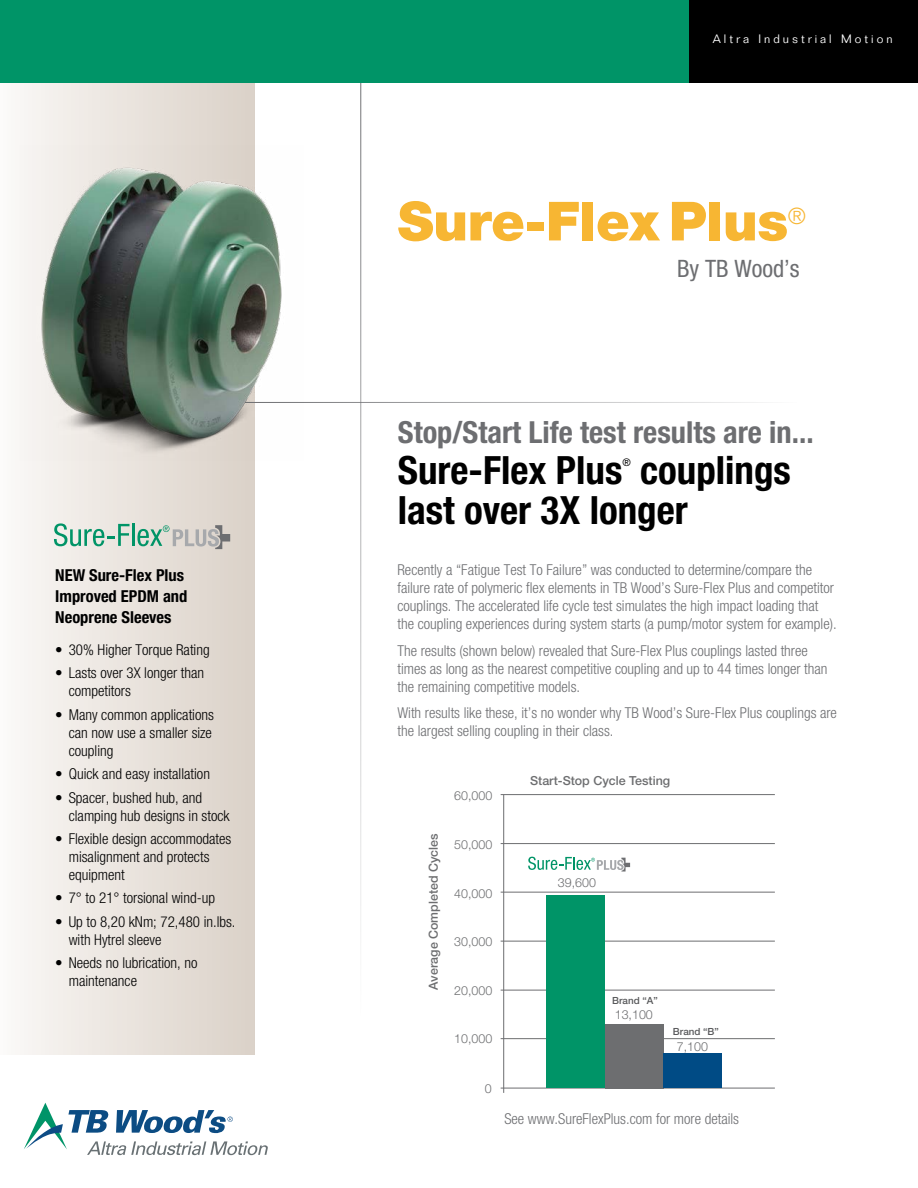
<style>
.page{position:relative;width:918px;height:1188px;background:#fff}
.page>*{position:absolute;margin:0;border:0;box-sizing:border-box;transform-origin:0 0}
.t1{font:900 54px "Helvetica Neue LT Std";letter-spacing:-.01em;color:#f7b633}
.t2{font:700 condensed 39px/40.5px "Helvetica Neue LT Std";color:#000}
.t3{font:700 condensed 30.45px "Helvetica Neue LT Std";color:#6d6e71}
.t4{font:condensed 24px "Helvetica Neue LT Std";color:#6d6e71}
.t5{font:300 condensed 22.8px "Helvetica Neue LT Std";color:#f7b633}
.t6{font:700 condensed 16.5px/21px "Helvetica Neue LT Std";color:#000}
.t7{font:300 condensed 15px/18px "Helvetica Neue LT Std";color:#6d6e71}
.t8{font:300 condensed 15px/18px "Helvetica Neue LT Std";color:#000}
.t9{font:300 12.45px "Helvetica Neue LT Std";color:#6d6e70}
.t10{font:500 12.45px "Helvetica Neue LT Std";color:#6d6e70}
.t11{font:300 12px "Folio Std";letter-spacing:.25em;color:#fff}
.t12{font:condensed 10.5px "Helvetica Neue LT Std";color:#000}
.t13{font:500 9.9px "Helvetica Neue LT Std";color:#58595b}
</style>
<div class="page">
<hr style="left:360px;top:72px;width:1px;height:944px;background:#6d6e71">
<div style="left:0;top:80px;width:254px;height:974px;background:linear-gradient(to right,#faf8f7,#dad1c7)"></div>
<div style="left:0;top:0;width:918px;height:82px;background:#009467"></div>
<div style="left:689px;top:0;width:229px;height:82px;background:#000"></div>
<hr style="left:245px;top:402px;width:552px;height:1px;background:#6d6e71">
<img style="left:20px;top:146px;width:284px;height:314px">
<svg style="left:54px;top:523px;width:76px;height:23px;background:#a9d0bf"></svg>
<hr style="left:132px;top:524px;width:2px;height:22px;background:#009467">
<svg style="left:137px;top:525px;width:93px;height:24px;background:#bbc4bc"></svg>
<hr style="left:503px;top:795px;width:1px;height:298px;background:#6d6e70">
<hr style="left:501px;top:794px;width:274px;height:1px;background:#6d6e70">
<hr style="left:501px;top:843px;width:274px;height:1px;background:#6d6e70">
<hr style="left:501px;top:892px;width:274px;height:1px;background:#6d6e70">
<hr style="left:501px;top:941px;width:274px;height:1px;background:#6d6e70">
<hr style="left:501px;top:990px;width:274px;height:1px;background:#6d6e70">
<hr style="left:501px;top:1038px;width:274px;height:1px;background:#6d6e70">
<hr style="left:501px;top:1088px;width:274px;height:1px;background:#6d6e70">
<div style="left:547px;top:895px;width:58px;height:193px;background:#009467"></div>
<div style="left:605px;top:1024px;width:58px;height:64px;background:#6d6e70"></div>
<div style="left:663px;top:1053px;width:59px;height:35px;background:#004b85"></div>
<svg style="left:528px;top:857px;width:102px;height:15px"></svg>
<svg style="left:24px;top:1103px;width:244px;height:52px"></svg>
<p class="t6" style="left:55px;top:565px;width:134px">NEW Sure-Flex Plus<br>Improved EPDM and<br>Neoprene Sleeves</p>
<p class="t8" style="left:55px;top:641px;width:156px">• 30% Higher Torque Rating</p>
<p class="t8" style="left:69px;top:664px;width:137px;text-indent:-14px">• Lasts over 3X longer than competitors</p>
<p class="t8" style="left:69px;top:705px;width:147px;text-indent:-14px">• Many common applications can now use a smaller size coupling</p>
<p class="t8" style="left:55px;top:765px;width:156px">• Quick and easy installation</p>
<p class="t8" style="left:69px;top:788px;width:162px;text-indent:-14px">• Spacer, bushed hub, and clamping hub designs in stock</p>
<p class="t8" style="left:69px;top:830px;width:164px;text-indent:-14px">• Flexible design accommodates misalignment and protects equipment</p>
<p class="t8" style="left:55px;top:889px;width:161px">• 7° to 21° torsional wind-up</p>
<p class="t8" style="left:69px;top:912px;width:168px;text-indent:-14px">• Up to 8,20 kNm; 72,480 in.lbs. with Hytrel sleeve</p>
<p class="t8" style="left:69px;top:954px;width:130px;text-indent:-14px">• Needs no lubrication, no maintenance</p>
<p class="t11" style="left:713px;top:32px;width:181px">Altra Industrial Motion</p>
<p class="t1" style="left:398px;top:189px;width:392px">Sure-Flex Plus</p>
<p class="t5" style="left:788px;top:203px;width:20px">®</p>
<p class="t4" style="left:677px;top:255px;width:124px">By TB Wood’s</p>
<p class="t3" style="left:398px;top:414px;width:417px">Stop/Start Life test results are in...</p>
<p class="t2" style="left:398px;top:449px;width:226px">Sure-Flex Plus</p>
<p class="t12" style="left:622px;top:456px;width:10px">®</p>
<p class="t2" style="left:398px;top:449px;width:395px;text-indent:242px">couplings last over 3X longer</p>
<p class="t7" style="left:397px;top:561px;width:441px">Recently a “Fatigue Test To Failure” was conducted to determine/compare the failure rate of polymeric flex elements in TB Wood’s Sure-Flex Plus and competitor couplings. The accelerated life cycle test simulates the high impact loading that the coupling experiences during system starts (a pump/motor system for example).</p>
<p class="t7" style="left:397px;top:641px;width:432px">The results (shown below) revealed that Sure-Flex Plus couplings lasted three times as long as the nearest competitive coupling and up to 44 times longer than the remaining competitive models.</p>
<p class="t7" style="left:397px;top:704px;width:441px">With results like these, it’s no wonder why TB Wood’s Sure-Flex Plus couplings are the largest selling coupling in their class.</p>
<p class="t10" style="left:426px;top:990px;width:158px;rotate:-90deg">Average Completed Cycles</p>
<p class="t9" style="left:454px;top:788px;width:40px">60,000</p>
<p class="t9" style="left:454px;top:837px;width:40px">50,000</p>
<p class="t9" style="left:454px;top:886px;width:40px">40,000</p>
<p class="t9" style="left:454px;top:933px;width:40px">30,000</p>
<p class="t9" style="left:454px;top:983px;width:40px">20,000</p>
<p class="t9" style="left:454px;top:1031px;width:40px">10,000</p>
<p class="t9" style="left:485px;top:1081px;width:8px">0</p>
<p class="t10" style="left:530px;top:773px;width:142px">Start-Stop Cycle Testing</p>
<p class="t9" style="left:558px;top:875px;width:40px">39,600</p>
<p class="t13" style="left:612px;top:994px;width:47px">Brand “A”</p>
<p class="t9" style="left:615px;top:1007px;width:40px">13,100</p>
<p class="t13" style="left:673px;top:1026px;width:47px">Brand “B”</p>
<p class="t9" style="left:677px;top:1039px;width:33px">7,100</p>
<p class="t7" style="left:504px;top:1110px;width:236px">See www.SureFlexPlus.com for more details</p>
</div>
